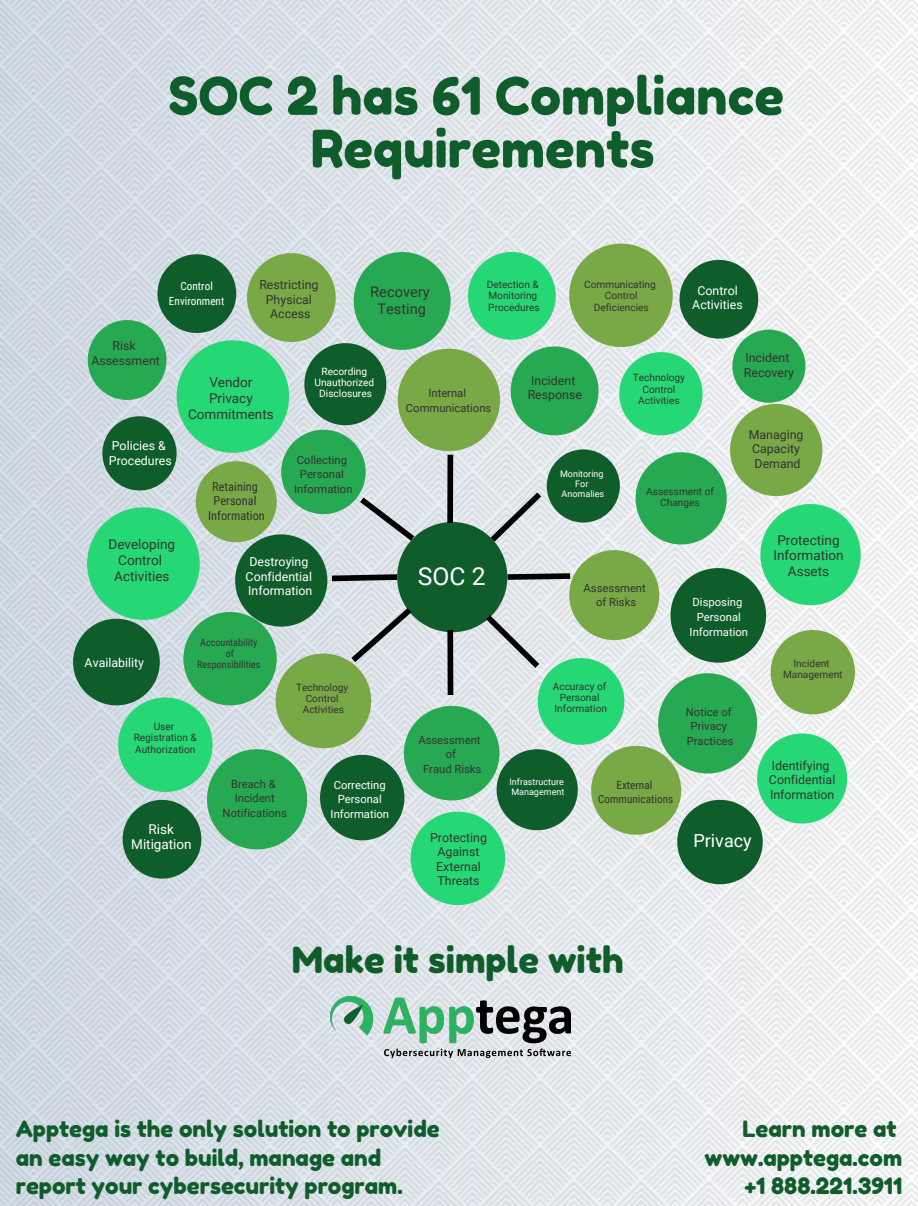
<style>
.page{position:relative;width:918px;height:1206px;background:#fff}
.page>*{position:absolute;margin:0;border:0;box-sizing:border-box;transform-origin:0 0}
.t1{font:51.75px/52.8px "Fredoka One";color:#0f5d2b;text-align:center}
.t2{font:36px "Fredoka One";color:#0f5d2b}
.t3{font:24.75px "Roboto";color:#fff}
.t4{font:22.5px/28.2px "Fredoka One";color:#0f5d2b}
.t5{font:18px "Roboto";color:#fff}
.t6{font:14.7px/16.8px "Roboto";color:#333;text-align:center}
.t7{font:13.5px/15.8px "Roboto";color:#333;text-align:center}
.t8{font:13.5px/15.8px "Roboto";color:#fff;text-align:center}
.t9{font:12.3px/14.7px "Roboto";color:#333}
.t10{font:12.3px/14.7px "Roboto";color:#fff;text-align:center}
.t11{font:12.3px/14.7px "Roboto Condensed";color:#333;text-align:center}
.t12{font:11.25px/14.7px "Roboto";color:#333;text-align:center}
.t13{font:11.25px/14.7px "Roboto";color:#fff;text-align:center}
.t14{font:11.25px/14.7px "Roboto Condensed";color:#333;text-align:center}
.t15{font:11.25px/14.7px "Roboto Condensed";color:#fff;text-align:center}
.t16{font:10.2px/11.2px "Roboto";color:#333;text-align:center}
.t17{font:10.2px/11.2px "Roboto";color:#fff;text-align:center}
.t18{font:10.2px/11.2px "Roboto Condensed";color:#333;text-align:center}
.t19{font:9px/10.2px "Roboto";color:#fff}
</style>
<div class="page">
<div style="left:0;top:0;width:918px;height:1206px;background:linear-gradient(to right,#ccd6e1,#f3f3f3)"></div>
<div style="left:177px;top:340px;width:112px;height:113px;background:#25d875;border-radius:50%"></div>
<div style="left:397px;top:522px;width:110px;height:110px;background:#0f5d2b;border-radius:50%"></div>
<div style="left:276px;top:654px;width:95px;height:94px;background:#79a846;border-radius:50%"></div>
<div style="left:547px;top:449px;width:73px;height:74px;background:#0f5d2b;border-radius:50%"></div>
<div style="left:102px;top:416px;width:75px;height:74px;background:#0f5d2b;border-radius:50%"></div>
<div style="left:235px;top:534px;width:92px;height:93px;background:#0f5d2b;border-radius:50%"></div>
<div style="left:398px;top:349px;width:102px;height:102px;background:#79a846;border-radius:50%"></div>
<div style="left:538px;top:658px;width:86px;height:87px;background:#25d875;border-radius:50%"></div>
<div style="left:281px;top:430px;width:85px;height:84px;background:#27a951;border-radius:50%"></div>
<div style="left:636px;top:452px;width:91px;height:92px;background:#27a951;border-radius:50%"></div>
<div style="left:304px;top:343px;width:82px;height:82px;background:#0f5d2b;border-radius:50%"></div>
<div style="left:404px;top:706px;width:96px;height:94px;background:#27a951;border-radius:50%"></div>
<svg style="left:360px;top:497px;width:54px;height:44px;background:#babfc4"></svg>
<div style="left:447px;top:630px;width:6px;height:65px;background:#000"></div>
<div style="left:447px;top:454px;width:6px;height:69px;background:#000"></div>
<svg style="left:491px;top:492px;width:50px;height:50px;background:#c0c4c8"></svg>
<svg style="left:332px;top:574px;width:65px;height:7px"></svg>
<svg style="left:507px;top:573px;width:63px;height:7px"></svg>
<svg style="left:486px;top:615px;width:53px;height:53px;background:#c1c5c9"></svg>
<svg style="left:351px;top:608px;width:60px;height:54px;background:#bfc4c9"></svg>
<div style="left:732px;top:330px;width:74px;height:73px;background:#27a951;border-radius:50%"></div>
<div style="left:183px;top:612px;width:94px;height:93px;background:#27a951;border-radius:50%"></div>
<div style="left:320px;top:755px;width:84px;height:85px;background:#0f5d2b;border-radius:50%"></div>
<div style="left:411px;top:812px;width:94px;height:93px;background:#25d875;border-radius:50%"></div>
<div style="left:569px;top:550px;width:90px;height:90px;background:#79a846;border-radius:50%"></div>
<div style="left:354px;top:252px;width:97px;height:98px;background:#27a951;border-radius:50%"></div>
<div style="left:619px;top:352px;width:84px;height:83px;background:#25d875;border-radius:50%"></div>
<div style="left:671px;top:568px;width:95px;height:95px;background:#0f5d2b;border-radius:50%"></div>
<div style="left:591px;top:746px;width:90px;height:89px;background:#79a846;border-radius:50%"></div>
<div style="left:207px;top:749px;width:100px;height:100px;background:#27a951;border-radius:50%"></div>
<div style="left:247px;top:253px;width:89px;height:89px;background:#79a846;border-radius:50%"></div>
<div style="left:468px;top:252px;width:88px;height:88px;background:#25d875;border-radius:50%"></div>
<div style="left:730px;top:404px;width:92px;height:92px;background:#79a846;border-radius:50%"></div>
<div style="left:511px;top:346px;width:88px;height:89px;background:#27a951;border-radius:50%"></div>
<div style="left:760px;top:504px;width:101px;height:101px;background:#25d875;border-radius:50%"></div>
<div style="left:87px;top:507px;width:113px;height:113px;background:#25d875;border-radius:50%"></div>
<div style="left:771px;top:630px;width:84px;height:84px;background:#79a846;border-radius:50%"></div>
<div style="left:196px;top:461px;width:81px;height:81px;background:#79a846;border-radius:50%"></div>
<div style="left:658px;top:673px;width:99px;height:101px;background:#27a951;border-radius:50%"></div>
<div style="left:497px;top:749px;width:81px;height:81px;background:#0f5d2b;border-radius:50%"></div>
<div style="left:118px;top:697px;width:95px;height:95px;background:#25d875;border-radius:50%"></div>
<div style="left:757px;top:733px;width:90px;height:91px;background:#25d875;border-radius:50%"></div>
<div style="left:569px;top:244px;width:104px;height:103px;background:#79a846;border-radius:50%"></div>
<div style="left:88px;top:320px;width:79px;height:80px;background:#27a951;border-radius:50%"></div>
<div style="left:158px;top:254px;width:78px;height:79px;background:#0f5d2b;border-radius:50%"></div>
<div style="left:677px;top:800px;width:86px;height:84px;background:#0f5d2b;border-radius:50%"></div>
<div style="left:123px;top:800px;width:78px;height:79px;background:#0f5d2b;border-radius:50%"></div>
<div style="left:680px;top:260px;width:78px;height:79px;background:#0f5d2b;border-radius:50%"></div>
<div style="left:73px;top:619px;width:87px;height:86px;background:#0f5d2b;border-radius:50%"></div>
<img style="left:331px;top:997px;width:239px;height:61px">
<h1 class="t1" style="left:168px;top:69px;width:617px">SOC 2 has 61 Compliance<br>Requirements</h1>
<p class="t9" style="left:91px;top:338px;width:70px;text-align:center">Risk<br>Assessment</p>
<p class="t9" style="left:259px;top:277px;width:61px;text-align:center">Restricting<br>Physical<br>Access</p>
<p class="t16" style="left:487px;top:278px;width:54px;text-align:left">Detection &amp;<br>Monitoring<br>Procedures</p>
<p class="t16" style="left:584px;top:278px;width:73px">Communicating<br>Control<br>Deficiencies</p>
<p class="t15" style="left:169px;top:278px;width:57px">Control<br>Environment</p>
<p class="t10" style="left:692px;top:283px;width:52px">Control<br>Activities</p>
<h3 class="t6" style="left:370px;top:283px;width:61px">Recovery<br>Testing</h3>
<h3 class="t7" style="left:188px;top:374px;width:87px">Vendor<br>Privacy<br>Commitments</h3>
<p class="t17" style="left:314px;top:365px;width:61px">Recording<br>Unauthorized<br>Disclosures</p>
<p class="t12" style="left:406px;top:385px;width:87px">Internal<br>Communications</p>
<p class="t9" style="left:528px;top:373px;width:56px">Incident<br>Response</p>
<p class="t16" style="left:633px;top:372px;width:54px">Technology<br>Control<br>Activities</p>
<p class="t9" style="left:744px;top:350px;width:52px">Incident<br>Recovery</p>
<p class="t10" style="left:109px;top:438px;width:65px;text-align:left">Policies &amp;<br>Procedures</p>
<h3 class="t7" style="left:109px;top:536px;width:68px">Developing<br>Control<br>Activities</h3>
<p class="t10" style="left:85px;top:655px;width:61px">Availability</p>
<p class="t11" style="left:208px;top:478px;width:58px">Retaining<br>Personal<br>Information</p>
<p class="t12" style="left:294px;top:452px;width:60px">Collecting<br>Personal<br>Information</p>
<p class="t10" style="left:246px;top:554px;width:68px">Destroying<br>Confidential<br>Information</p>
<p class="t18" style="left:197px;top:636px;width:65px">Accountability of<br>Responsibilities</p>
<p class="t16" style="left:296px;top:681px;width:54px">Technology<br>Control<br>Activities</p>
<p class="t16" style="left:134px;top:720px;width:65px">User<br>Registration &amp;<br>Authorization</p>
<h3 class="t8" style="left:131px;top:820px;width:62px">Risk<br>Mitigation</h3>
<p class="t12" style="left:223px;top:776px;width:66px">Breach &amp;<br>Incident<br>Notifications</p>
<p class="t13" style="left:331px;top:777px;width:60px">Correcting<br>Personal<br>Information</p>
<h3 class="t3" style="left:418px;top:559px;width:69px">SOC 2</h3>
<p class="t12" style="left:418px;top:732px;width:65px">Assessment of<br>Fraud Risks</p>
<p class="t9" style="left:430px;top:829px;width:58px;text-align:center">Protecting<br>Against<br>External<br>Threats</p>
<p class="t19" style="left:560px;top:468px;width:46px;text-align:center">Monitoring<br>For<br>Anomalies</p>
<p class="t16" style="left:646px;top:485px;width:69px">Assessment of<br>Changes</p>
<p class="t9" style="left:749px;top:427px;width:56px">Managing<br>Capacity<br>Demand</p>
<h3 class="t7" style="left:774px;top:531px;width:72px">Protecting<br>Information<br>Assets</h3>
<p class="t12" style="left:584px;top:580px;width:64px">Assessment of Risks</p>
<p class="t13" style="left:690px;top:595px;width:60px">Disposing<br>Personal<br>Information</p>
<p class="t16" style="left:553px;top:680px;width:56px">Accuracy of<br>Personal<br>Information</p>
<p class="t19" style="left:509px;top:777px;width:56px">Infrastructure<br>Management</p>
<p class="t14" style="left:598px;top:777px;width:77px">External<br>Communications</p>
<p class="t12" style="left:686px;top:704px;width:49px">Notice of<br>Privacy<br>Practices</p>
<h3 class="t5" style="left:693px;top:828px;width:60px">Privacy</h3>
<p class="t16" style="left:783px;top:657px;width:61px">Incident<br>Management</p>
<p class="t9" style="left:769px;top:757px;width:68px">Identifying<br>Confidential<br>Information</p>
<h2 class="t2" style="left:292px;top:938px;width:333px">Make it simple with</h2>
<h3 class="t4" style="left:16px;top:1115px;width:425px">Apptega is the only solution to provide an easy way to build, manage and report your cybersecurity program.</h3>
<h3 class="t4" style="left:705px;top:1115px;width:199px;text-align:right">Learn more at www.apptega.com +1 888.221.3911</h3>
</div>
